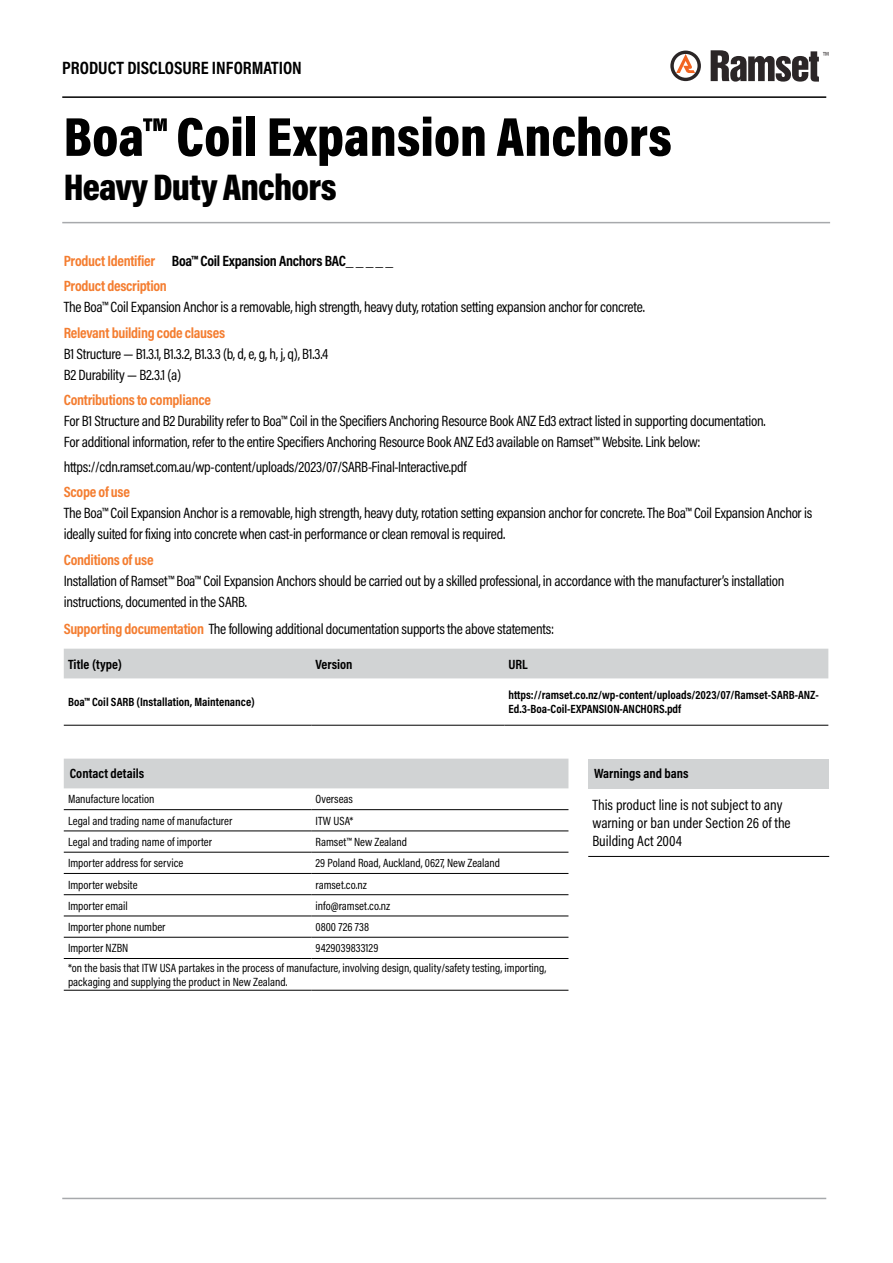
<style>
.page{position:relative;width:893px;height:1263px;background:#fff}
.page>*{position:absolute;margin:0;border:0;box-sizing:border-box;transform-origin:0 0}
.t1{font:900 55.5px "Acumin Pro Cond";color:#000}
.t2{font:900 37.5px "Acumin Pro Cond";letter-spacing:-.02em;color:#000}
.t3{font:700 18px "Acumin Pro Cond";color:#000}
.t4{font:15px/21px "Acumin Pro Cond";letter-spacing:-.02em;color:#000}
.t5{font:700 15px/25.2px "Acumin Pro Cond";letter-spacing:-.02em;color:#f47d30}
.t6{font:15px/18px "Acumin Pro Cond";color:#000}
.t7{font:700 13.5px "Acumin Pro Cond";color:#000}
.t8{font:12px/19.4px "Acumin Pro Cond";color:#000}
.t9{font:700 12px/14.4px "Acumin Pro Cond";color:#000}
.s1{color:#000}
.s2{font-weight:700;color:#f47d30}
</style>
<div class="page">
<svg style="left:670px;top:51px;width:31px;height:30px"></svg>
<svg style="left:711px;top:50px;width:117px;height:32px"></svg>
<hr style="left:62px;top:96px;width:764px;height:2px;background:#000">
<hr style="left:62px;top:222px;width:768px;height:1px;background:#a7a9ac">
<hr style="left:62px;top:1198px;width:764px;height:1px;background:#a7a9ac">
<div style="left:64px;top:649px;width:764px;height:29px;background:#d1d3d4"></div>
<hr style="left:64px;top:725px;width:247px;height:1px;background:#000">
<hr style="left:311px;top:725px;width:193px;height:1px;background:#000">
<hr style="left:504px;top:725px;width:324px;height:1px;background:#000">
<div style="left:64px;top:759px;width:504px;height:29px;background:#d1d3d4"></div>
<hr style="left:64px;top:809px;width:247px;height:1px;background:#000">
<hr style="left:311px;top:809px;width:257px;height:1px;background:#000">
<hr style="left:64px;top:831px;width:247px;height:1px;background:#000">
<hr style="left:311px;top:831px;width:257px;height:1px;background:#000">
<hr style="left:64px;top:852px;width:247px;height:1px;background:#000">
<hr style="left:311px;top:852px;width:257px;height:1px;background:#000">
<hr style="left:64px;top:873px;width:247px;height:1px;background:#000">
<hr style="left:311px;top:873px;width:257px;height:1px;background:#000">
<hr style="left:64px;top:894px;width:247px;height:1px;background:#000">
<hr style="left:311px;top:894px;width:257px;height:1px;background:#000">
<hr style="left:64px;top:916px;width:247px;height:1px;background:#000">
<hr style="left:311px;top:916px;width:257px;height:1px;background:#000">
<hr style="left:64px;top:937px;width:247px;height:1px;background:#000">
<hr style="left:311px;top:937px;width:257px;height:1px;background:#000">
<hr style="left:64px;top:958px;width:247px;height:1px;background:#000">
<hr style="left:311px;top:958px;width:257px;height:1px;background:#000">
<hr style="left:64px;top:990px;width:247px;height:1px;background:#000">
<hr style="left:311px;top:990px;width:257px;height:1px;background:#000">
<div style="left:588px;top:759px;width:241px;height:29px;background:#d1d3d4"></div>
<hr style="left:588px;top:856px;width:241px;height:1px;background:#000">
<p class="t3" style="left:62px;top:55px;width:241px">PRODUCT DISCLOSURE INFORMATION</p>
<h1 class="t1" style="left:64px;top:100px;width:610px">Boa™ Coil Expansion Anchors</h1>
<h2 class="t2" style="left:64px;top:163px;width:274px">Heavy Duty Anchors</h2>
<p class="t5" style="left:64px;top:248px;width:331px">Product Identifier <span class="s1">Boa™ Coil Expansion Anchors BAC_ _ _ _ _<br></span>Product description</p>
<p class="t4" style="left:64px;top:296px;width:583px">The Boa™ Coil Expansion Anchor is a removable, high strength, heavy duty, rotation setting expansion anchor for concrete.</p>
<p class="t5" style="left:64px;top:319px;width:163px">Relevant building code clauses</p>
<p class="t4" style="left:64px;top:343px;width:266px">B1 Structure — B1.3.1, B1.3.2, B1.3.3 (b, d, e, g, h, j, q), B1.3.4<br>B2 Durability — B2.3.1 (a)</p>
<p class="t5" style="left:64px;top:387px;width:149px">Contributions to compliance</p>
<p class="t4" style="left:64px;top:410px;width:703px">For B1 Structure and B2 Durability refer to Boa™ Coil in the Specifiers Anchoring Resource Book ANZ Ed3 extract listed in supporting documentation.<br>For additional information, refer to the entire Specifiers Anchoring Resource Book ANZ Ed3 available on Ramset™ Website. Link below:</p>
<p class="t4" style="left:64px;top:456px;width:404px">https://cdn.ramset.com.au/wp-content/uploads/2023/07/SARB-Final-Interactive.pdf</p>
<p class="t5" style="left:64px;top:479px;width:68px">Scope of use</p>
<p class="t4" style="left:64px;top:502px;width:750px">The Boa™ Coil Expansion Anchor is a removable, high strength, heavy duty, rotation setting expansion anchor for concrete. The Boa™ Coil Expansion Anchor is ideally suited for fixing into concrete when cast-in performance or clean removal is required.</p>
<p class="t5" style="left:64px;top:546px;width:91px">Conditions of use</p>
<p class="t4" style="left:64px;top:570px;width:722px">Installation of Ramset™ Boa™ Coil Expansion Anchors should be carried out by a skilled professional, in accordance with the manufacturer’s installation instructions, documented in the SARB.</p>
<p class="t4" style="left:64px;top:618px;width:492px"><span class="s2">Supporting documentation</span> The following additional documentation supports the above statements:</p>
<p class="t7" style="left:68px;top:655px;width:56px">Title (type)</p>
<p class="t7" style="left:315px;top:655px;width:39px">Version</p>
<p class="t7" style="left:509px;top:655px;width:21px">URL</p>
<p class="t9" style="left:68px;top:694px;width:188px">Boa™ Coil SARB (Installation, Maintenance)</p>
<p class="t9" style="left:509px;top:687px;width:312px">https://ramset.co.nz/wp-content/uploads/2023/07/Ramset-SARB-ANZ-<br>Ed.3-Boa-Coil-EXPANSION-ANCHORS.pdf</p>
<p class="t7" style="left:70px;top:765px;width:76px">Contact details</p>
<p class="t8" style="left:68px;top:789px;width:88px">Manufacture location</p>
<p class="t8" style="left:315px;top:789px;width:39px">Overseas</p>
<p class="t8" style="left:68px;top:811px;width:166px">Legal and trading name of manufacturer</p>
<p class="t8" style="left:315px;top:811px;width:40px">ITW USA*</p>
<p class="t8" style="left:68px;top:832px;width:146px">Legal and trading name of importer</p>
<p class="t8" style="left:315px;top:832px;width:93px">Ramset™ New Zealand</p>
<p class="t8" style="left:68px;top:853px;width:117px">Importer address for service</p>
<p class="t8" style="left:315px;top:853px;width:186px">29 Poland Road, Auckland, 0627, New Zealand</p>
<p class="t8" style="left:68px;top:874px;width:71px">Importer website</p>
<p class="t8" style="left:315px;top:874px;width:53px">ramset.co.nz</p>
<p class="t8" style="left:68px;top:896px;width:61px">Importer email</p>
<p class="t8" style="left:315px;top:896px;width:76px">info@ramset.co.nz</p>
<p class="t8" style="left:68px;top:917px;width:99px">Importer phone number</p>
<p class="t8" style="left:315px;top:917px;width:55px">0800 726 738</p>
<p class="t8" style="left:68px;top:938px;width:62px">Importer NZBN</p>
<p class="t8" style="left:68px;top:938px;width:480px;text-indent:247px">9429039833129<br>*on the basis that ITW USA partakes in the process of manufacture, involving design, quality/safety testing, importing,</p>
<p class="t8" style="left:68px;top:972px;width:221px">packaging and supplying the product in New Zealand.</p>
<p class="t7" style="left:594px;top:765px;width:96px">Warnings and bans</p>
<p class="t6" style="left:592px;top:795px;width:200px">This product line is not subject to any warning or ban under Section 26 of the<br>Building Act 2004</p>
</div>
